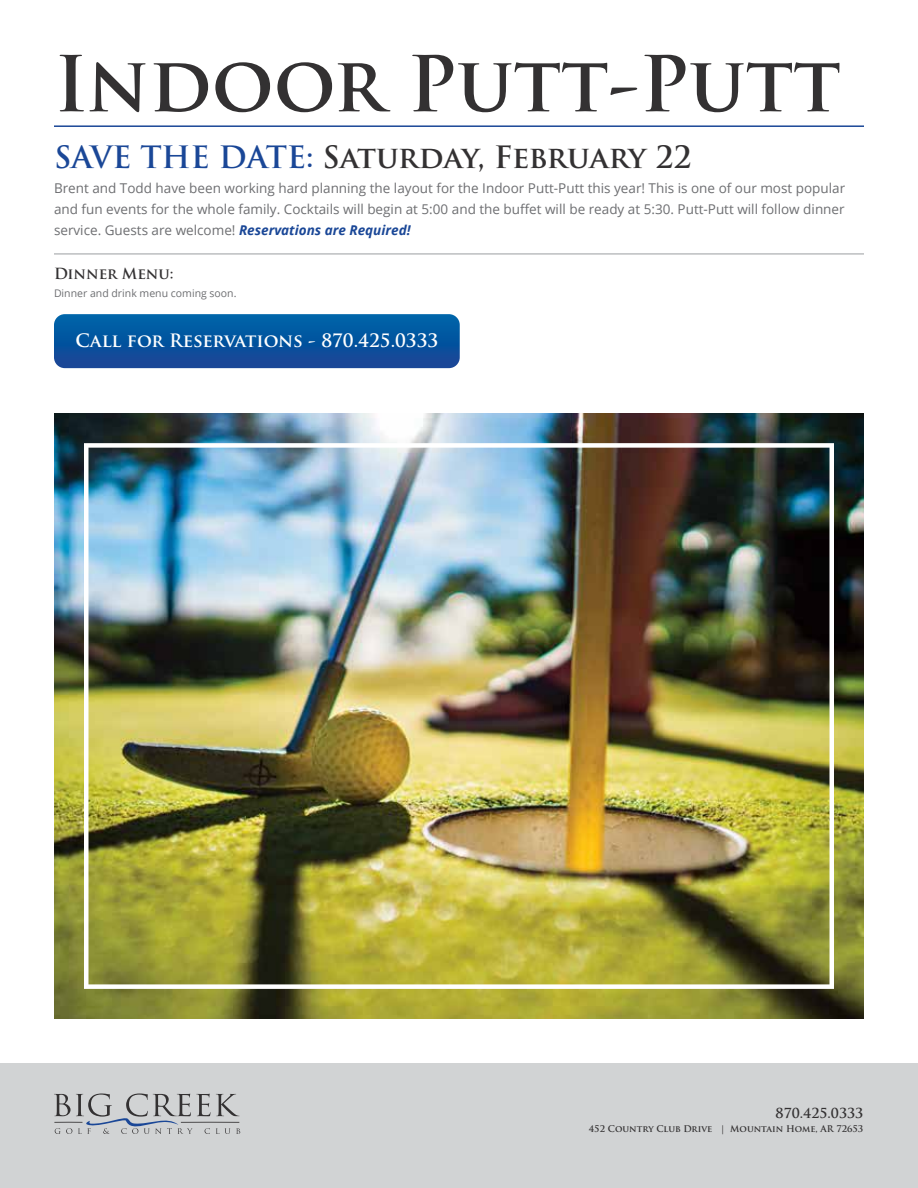
<style>
.page{position:relative;width:918px;height:1188px;background:#fff}
.page>*{position:absolute;margin:0;border:0;box-sizing:border-box;transform-origin:0 0}
.t1{font:700 75px "Trajan Pro";color:#333132}
.t2{font:700 30px "Trajan Pro";color:#333132}
.t3{font:700 18px "Trajan Pro";color:#fff}
.t4{font:700 15px "Trajan Pro";color:#333132}
.t5{font:13.5px/21px "Open Sans";color:#6d6e71;text-align:justify}
.t6{font:700 13.5px "Trajan Pro";color:#333132}
.t7{font:10.5px "Open Sans";color:#6d6e71}
.t8{font:700 9px "Trajan Pro";color:#333132}
.s1{color:#1a4797}
.s2{font-weight:700;font-style:italic;color:#1a4797}
</style>
<div class="page">
<div style="left:0;top:1064px;width:918px;height:124px;background:#d1d3d4"></div>
<svg style="left:54px;top:1093px;width:186px;height:41px"></svg>
<img style="left:54px;top:413px;width:810px;height:606px">
<svg style="left:54px;top:314px;width:406px;height:54px;background:#09559f"></svg>
<img style="left:84px;top:443px;width:750px;height:546px">
<hr style="left:54px;top:125px;width:810px;height:2px;background:#1a4797">
<hr style="left:54px;top:253px;width:810px;height:2px;background:#bcbec0">
<h1 class="t1" style="left:54px;top:37px;width:788px">Indoor Putt-Putt</h1>
<h2 class="t2" style="left:54px;top:138px;width:639px"><span class="s1">SAVE THE DATE:</span> Saturday, February 22</h2>
<p class="t5" style="left:54px;top:177px;width:793px">Brent and Todd have been working hard planning the layout for the Indoor Putt-Putt this year! This is one of our most popular and fun events for the whole family. Cocktails will begin at 5:00 and the buffet will be ready at 5:30. Putt-Putt will follow dinner service. Guests are welcome! <span class="s2">Reservations are Required!</span></p>
<p class="t4" style="left:54px;top:264px;width:121px">Dinner Menu:</p>
<p class="t7" style="left:54px;top:285px;width:184px">Dinner and drink menu coming soon.</p>
<h3 class="t3" style="left:75px;top:330px;width:364px">Call for Reservations - 870.425.0333</h3>
<p class="t6" style="left:776px;top:1105px;width:89px">870.425.0333</p>
<p class="t8" style="left:589px;top:1123px;width:276px">452 Country Club Drive | Mountain Home, AR 72653</p>
</div>
